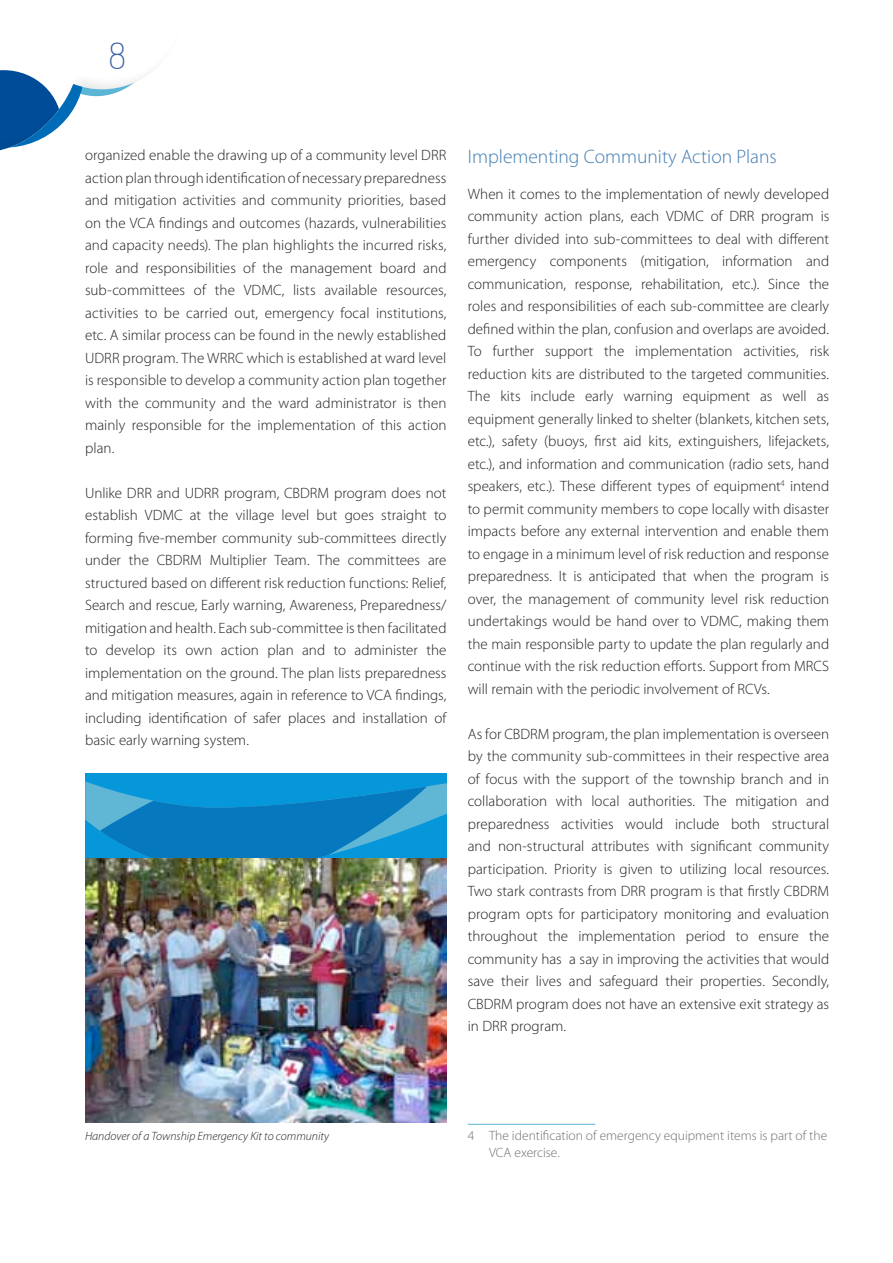
<style>
.page{position:relative;width:893px;height:1263px;background:#fff}
.page>*{position:absolute;margin:0;border:0;box-sizing:border-box;transform-origin:0 0}
.t1{font:200 36px "Terminal Dosis";color:#3d63a7}
.t2{font:300 19.5px "Myriad Pro";color:#427db3}
.t3{font:300 15px/22.5px "Myriad Pro";letter-spacing:.005em;color:#231f20;text-align:justify}
.t4{font:300 13.5px/16.2px "Myriad Pro";color:#6d6f71}
.t5{font:italic 300 12px "Myriad Pro";color:#231f20}
</style>
<div class="page">
<svg style="left:0;top:70px;width:145px;height:81px"></svg>
<div style="left:85px;top:774px;width:361px;height:85px;background:#0095da"></div>
<svg style="left:85px;top:781px;width:361px;height:78px"></svg>
<img style="left:85px;top:859px;width:361px;height:263px">
<hr style="left:468px;top:1124px;width:127px;height:1px;background:#5cb5d5">
<h1 class="t1" style="left:109px;top:32px;width:19px">8</h1>
<p class="t3" style="left:85px;top:144px;width:363px">organized enable the drawing up of a community level DRR action plan through identification of necessary preparedness and mitigation activities and community priorities, based on the VCA findings and outcomes (hazards, vulnerabilities and capacity needs). The plan highlights the incurred risks, role and responsibilities of the management board and sub-committees of the VDMC, lists available resources, activities to be carried out, emergency focal institutions, etc. A similar process can be found in the newly established UDRR program. The WRRC which is established at ward level is responsible to develop a community action plan together with the community and the ward administrator is then mainly responsible for the implementation of this action plan.</p>
<p class="t3" style="left:85px;top:482px;width:363px">Unlike DRR and UDRR program, CBDRM program does not establish VDMC at the village level but goes straight to forming five-member community sub-committees directly under the CBDRM Multiplier Team. The committees are structured based on different risk reduction functions: Relief, Search and rescue, Early warning, Awareness, Preparedness/ mitigation and health. Each sub-committee is then facilitated to develop its own action plan and to administer the implementation on the ground. The plan lists preparedness and mitigation measures, again in reference to VCA findings, including identification of safer places and installation of basic early warning system.</p>
<h2 class="t2" style="left:468px;top:146px;width:310px">Implementing Community Action Plans</h2>
<p class="t3" style="left:468px;top:183px;width:363px">When it comes to the implementation of newly developed community action plans, each VDMC of DRR program is further divided into sub-committees to deal with different emergency components (mitigation, information and communication, response, rehabilitation, etc.). Since the roles and responsibilities of each sub-committee are clearly defined within the plan, confusion and overlaps are avoided.<br>To further support the implementation activities, risk reduction kits are distributed to the targeted communities.<br>The kits include early warning equipment as well as equipment generally linked to shelter (blankets, kitchen sets, etc.), safety (buoys, first aid kits, extinguishers, lifejackets, etc.), and information and communication (radio sets, hand speakers, etc.). These different types of equipment<sup>4</sup> intend to permit community members to cope locally with disaster impacts before any external intervention and enable them to engage in a minimum level of risk reduction and response preparedness. It is anticipated that when the program is over, the management of community level risk reduction undertakings would be hand over to VDMC, making them the main responsible party to update the plan regularly and continue with the risk reduction efforts. Support from MRCS will remain with the periodic involvement of RCVs.</p>
<p class="t3" style="left:468px;top:723px;width:363px">As for CBDRM program, the plan implementation is overseen by the community sub-committees in their respective area of focus with the support of the township branch and in collaboration with local authorities. The mitigation and preparedness activities would include both structural and non-structural attributes with significant community participation. Priority is given to utilizing local resources.<br>Two stark contrasts from DRR program is that firstly CBDRM program opts for participatory monitoring and evaluation throughout the implementation period to ensure the community has a say in improving the activities that would save their lives and safeguard their properties. Secondly, CBDRM program does not have an extensive exit strategy as in DRR program.</p>
<p class="t5" style="left:85px;top:1129px;width:246px">Handover of a Township Emergency Kit to community</p>
<p class="t4" style="left:489px;top:1128px;width:340px;text-indent:-21px">4 The identification of emergency equipment items is part of the<br>VCA exercise.</p>
</div>
